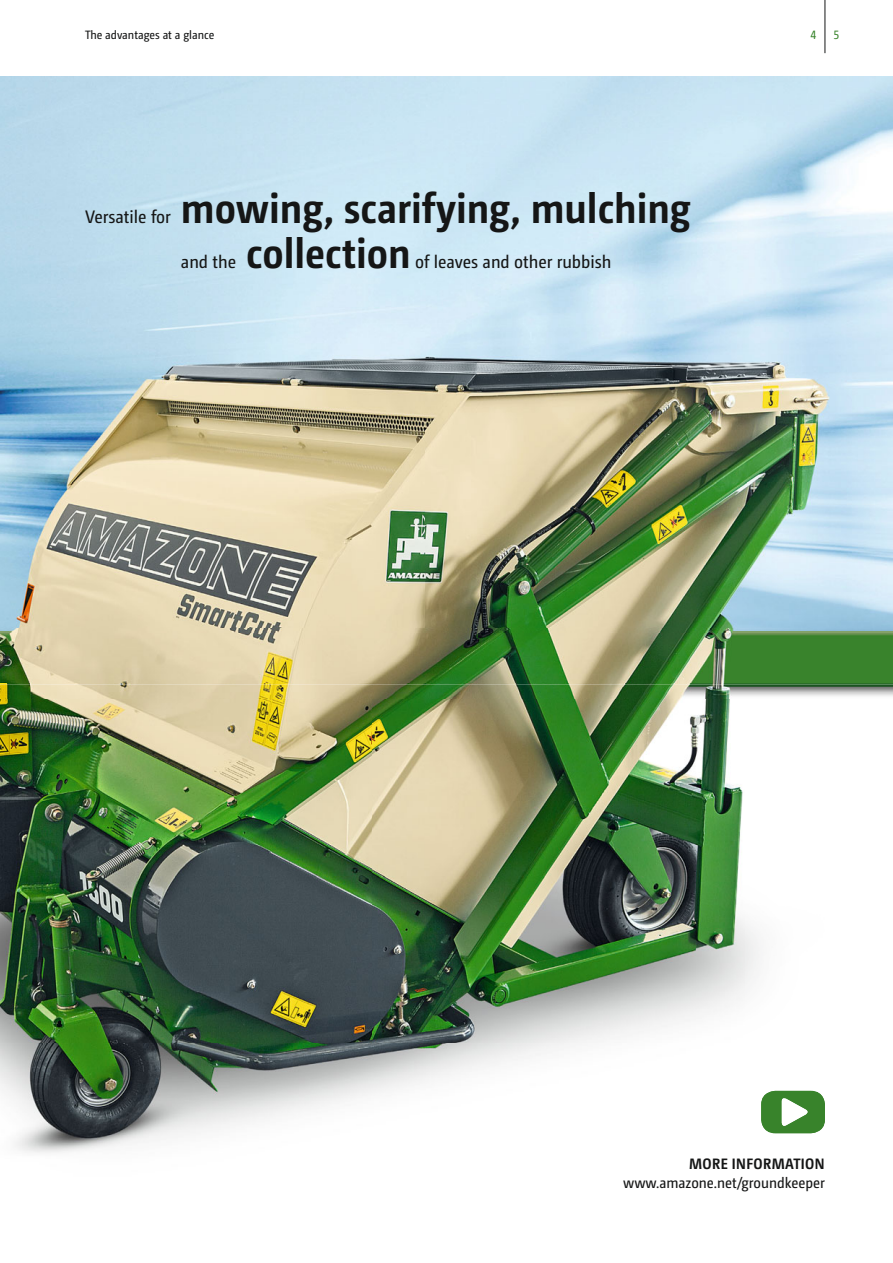
<style>
.page{position:relative;width:893px;height:1263px;background:#fff}
.page>*{position:absolute;margin:0;border:0;box-sizing:border-box;transform-origin:0 0}
.t1{font:700 42px "Camingo Dos Pro S Cd";color:#151616}
.t2{font:18px "Camingo Dos Pro S Cd";color:#151616}
.t3{font:15px "Camingo Dos Pro S Cd";color:#151616}
.t4{font:700 15px "Camingo Dos Pro S Cd";letter-spacing:.025em;color:#151616}
.t5{font:12px "Camingo Dos Pro S Cd";color:#151616}
.t6{font:12px "Camingo Dos Pro S Cd";color:#38832b}
</style>
<div class="page">
<img style="left:0;top:77px;width:893px;height:1076px">
<img style="left:761px;top:1091px;width:64px;height:42px">
<img style="left:782px;top:1098px;width:28px;height:28px">
<hr style="left:825px;top:0;width:1px;height:53px;background:#151616">
<p class="t5" style="left:85px;top:30px;width:131px">The advantages at a glance</p>
<p class="t2" style="left:85px;top:209px;width:87px">Versatile for</p>
<h1 class="t1" style="left:181px;top:191px;width:511px">mowing, scarifying, mulching</h1>
<p class="t2" style="left:181px;top:254px;width:57px">and the</p>
<h1 class="t1" style="left:246px;top:236px;width:166px">collection</h1>
<p class="t2" style="left:415px;top:254px;width:198px">of leaves and other rubbish</p>
<p class="t6" style="left:810px;top:30px;width:7px">4</p>
<p class="t6" style="left:833px;top:30px;width:7px">5</p>
<p class="t4" style="left:689px;top:1157px;width:137px">MORE INFORMATION</p>
<p class="t3" style="left:623px;top:1177px;width:203px">www.amazone.net/groundkeeper</p>
</div>
